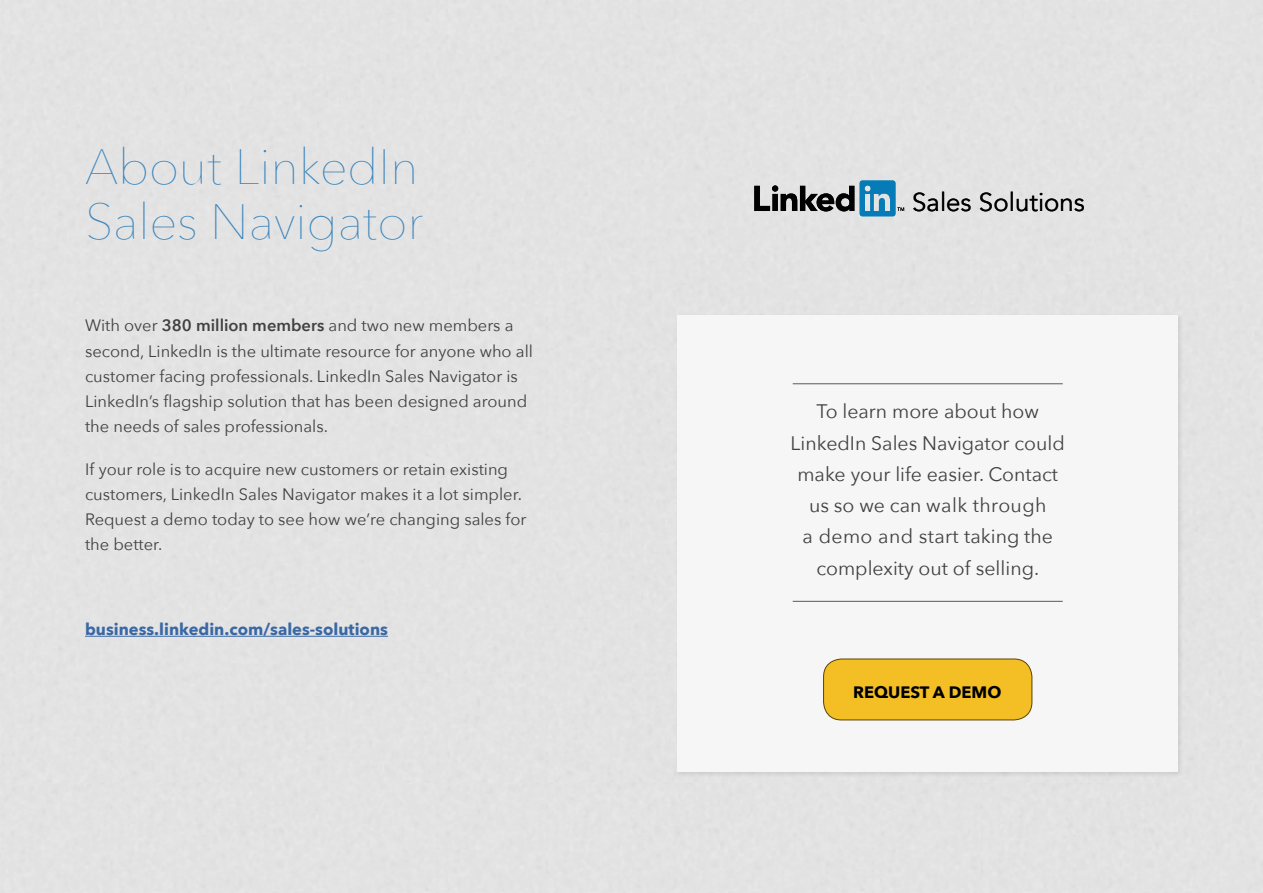
<style>
.page{position:relative;width:1263px;height:893px;background:#e3e3e3}
.page>*{position:absolute;margin:0;border:0;box-sizing:border-box;transform-origin:0 0}
.t1{font:200 49.5px/55.2px "Avenir Next";color:#3884bc}
.t2{font:25.8px "Avenir";color:#000}
.t3{font:19.5px/31.2px "Avenir Next";color:#414042;text-align:center}
.t4{font:16.5px/25.2px "Avenir Next";color:#414042}
.t5{font:700 16.5px "Avenir Next";color:#3a68a5}
.t6{font:700 16.5px "Avenir Next";color:#000}
.s1{font-weight:600}
</style>
<div class="page">
<div style="left:676px;top:313px;width:508px;height:465px;background:#dadada"></div>
<div style="left:677px;top:315px;width:501px;height:457px;background:#f6f6f6"></div>
<hr style="left:85px;top:636px;width:303px;height:1px;background:#3a68a5">
<hr style="left:793px;top:383px;width:270px;height:1px;background:#58595b">
<hr style="left:793px;top:601px;width:270px;height:1px;background:#58595b">
<div style="left:823px;top:659px;width:209px;height:61px;background:#f4bf24;border-radius:18px"></div>
<div style="left:823px;top:659px;width:209px;height:61px;border:1px solid #594500;border-radius:18px"></div>
<svg style="left:754px;top:185px;width:100px;height:26px"></svg>
<svg style="left:860px;top:181px;width:44px;height:35px"></svg>
<h1 class="t1" style="left:85px;top:136px;width:340px">About LinkedIn<br>Sales Navigator</h1>
<p class="t4" style="left:85px;top:312px;width:449px">With over <span class="s1">380 million members</span> and two new members a second, LinkedIn is the ultimate resource for anyone who all customer facing professionals. LinkedIn Sales Navigator is LinkedIn’s flagship solution that has been designed around the needs of sales professionals.</p>
<p class="t4" style="left:85px;top:455px;width:443px">If your role is to acquire new customers or retain existing customers, LinkedIn Sales Navigator makes it a lot simpler.<br>Request a demo today to see how we’re changing sales for the better.</p>
<p class="t5" style="left:85px;top:615px;width:304px">business.linkedin.com/sales-solutions</p>
<h2 class="t2" style="left:912px;top:187px;width:174px">Sales Solutions</h2>
<p class="t3" style="left:791px;top:395px;width:276px">To learn more about how<br>LinkedIn Sales Navigator could make your life easier. Contact us so we can walk through<br>a demo and start taking the complexity out of selling.</p>
<p class="t6" style="left:853px;top:678px;width:150px">REQUEST A DEMO</p>
</div>
